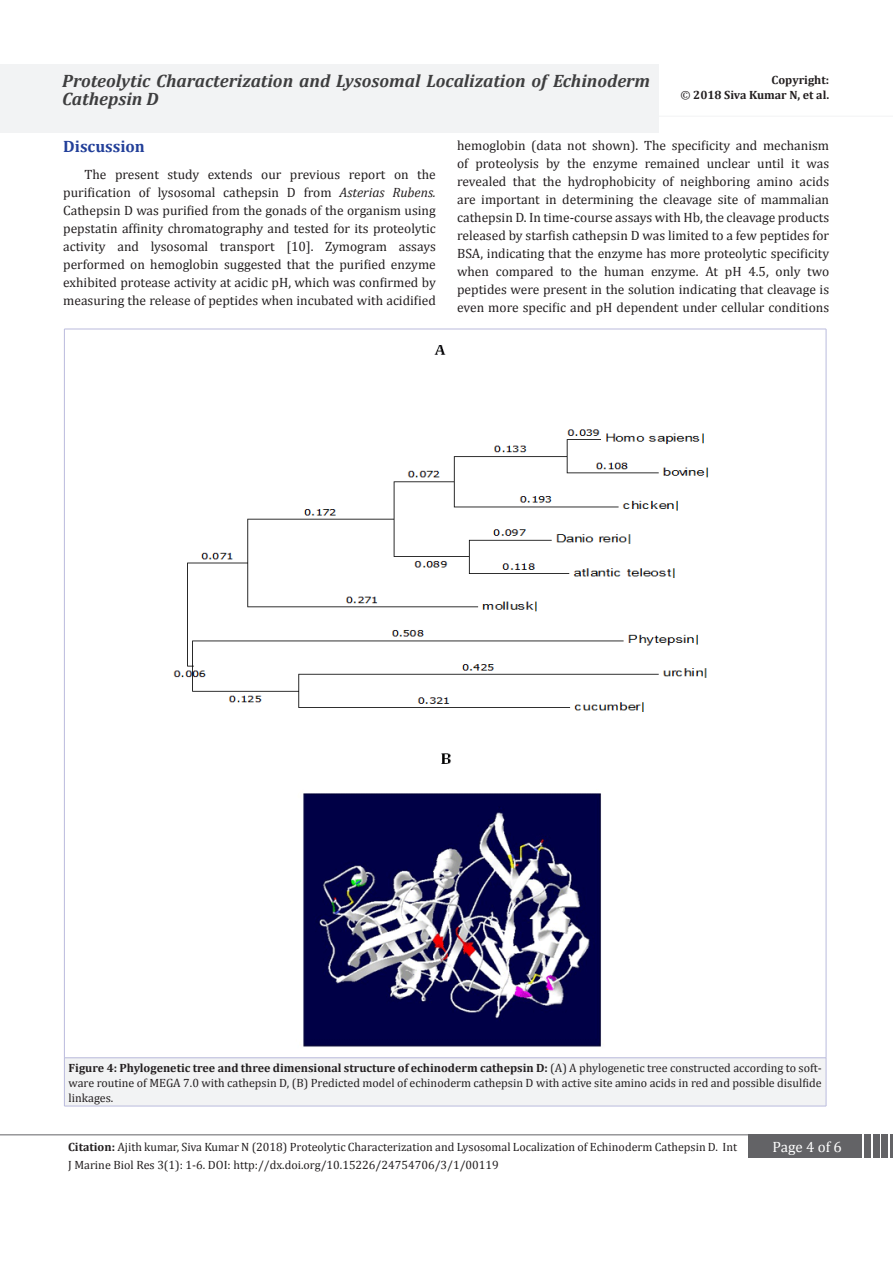
<style>
.page{position:relative;width:893px;height:1263px;background:#fff}
.page>*{position:absolute;margin:0;border:0;box-sizing:border-box;transform-origin:0 0}
.t1{font:italic 700 18px/18px "Cambria";color:#3e3e3f}
.heading_1{font:700 16.5px "Cambria";color:#223f99}
.t2{font:15px "Cambria";color:#fff}
.t3{font:13.5px/18px "Cambria";color:#231f20;text-align:justify}
.t4{font:12px/15px "Cambria";color:#231f20;text-align:justify}
.t5{font:700 12px/15px "Cambria";color:#231f20;text-align:right}
.s1{font-weight:400}
.s2{font-style:italic}
.s3{font-weight:700}
</style>
<div class="page">
<hr style="left:0;top:1134px;width:749px;height:1px;background:#636366">
<div style="left:748px;top:1134px;width:114px;height:24px;background:#636366"></div>
<div style="left:864px;top:1134px;width:7px;height:24px;background:#636366"></div>
<div style="left:873px;top:1134px;width:6px;height:24px;background:#636366"></div>
<div style="left:881px;top:1134px;width:7px;height:24px;background:#636366"></div>
<hr style="left:890px;top:1134px;width:3px;height:24px;background:#636366">
<div style="left:0;top:64px;width:659px;height:68px;background:#f2f3f4"></div>
<hr style="left:657px;top:116px;width:236px;height:1px;background:#f2f3f4">
<div style="left:64px;top:1058px;width:762px;height:48px;background:#f2f3f4"></div>
<hr style="left:64px;top:329px;width:762px;height:1px;background:#babbdd">
<hr style="left:64px;top:329px;width:1px;height:729px;background:#babbdd">
<hr style="left:826px;top:329px;width:1px;height:729px;background:#babbdd">
<hr style="left:64px;top:1057px;width:762px;height:1px;background:#babbdd">
<hr style="left:64px;top:1058px;width:1px;height:48px;background:#babbdd">
<hr style="left:826px;top:1058px;width:1px;height:48px;background:#babbdd">
<hr style="left:64px;top:1106px;width:762px;height:1px;background:#babbdd">
<img style="left:173px;top:345px;width:536px;height:702px">
<h1 class="t1" style="left:62px;top:71px;width:589px">Proteolytic Characterization and Lysosomal Localization of Echinoderm<br>Cathepsin D</h1>
<p class="t5" style="left:680px;top:72px;width:150px">Copyright:<br><span class="s1">©</span> 2018 Siva Kumar N, et al.</p>
<p class="heading_1" style="left:63px;top:135px;width:83px">Discussion</p>
<p class="t3" style="left:63px;top:165px;width:374px;text-indent:21px">The present study extends our previous report on the purification of lysosomal cathepsin D from <span class="s2">Asterias Rubens.<br></span>Cathepsin D was purified from the gonads of the organism using pepstatin affinity chromatography and tested for its proteolytic activity and lysosomal transport [10]. Zymogram assays performed on hemoglobin suggested that the purified enzyme exhibited protease activity at acidic pH, which was confirmed by measuring the release of peptides when incubated with acidified</p>
<p class="t3" style="left:457px;top:137px;width:374px">hemoglobin (data not shown). The specificity and mechanism of proteolysis by the enzyme remained unclear until it was revealed that the hydrophobicity of neighboring amino acids are important in determining the cleavage site of mammalian cathepsin D. In time-course assays with Hb, the cleavage products released by starfish cathepsin D was limited to a few peptides for BSA, indicating that the enzyme has more proteolytic specificity when compared to the human enzyme. At pH 4.5, only two peptides were present in the solution indicating that cleavage is even more specific and pH dependent under cellular conditions</p>
<p class="t4" style="left:69px;top:1060px;width:755px"><span class="s3">Figure 4: Phylogenetic tree and three dimensional structure of echinoderm cathepsin D:</span> (A) A phylogenetic tree constructed according to soft&shy;ware routine of MEGA 7.0 with cathepsin D, (B) Predicted model of echinoderm cathepsin D with active site amino acids in red and possible disulfide linkages.</p>
<p class="t4" style="left:68px;top:1139px;width:671px"><span class="s3">Citation:</span> Ajith kumar, Siva Kumar N (2018) Proteolytic Characterization and Lysosomal Localization of Echinoderm Cathepsin D. Int</p>
<p class="t2" style="left:772px;top:1138px;width:71px">Page 4 of 6</p>
<p class="t4" style="left:68px;top:1157px;width:432px">J Marine Biol Res 3(1): 1-6. DOI: http://dx.doi.org/10.15226/24754706/3/1/00119</p>
</div>
